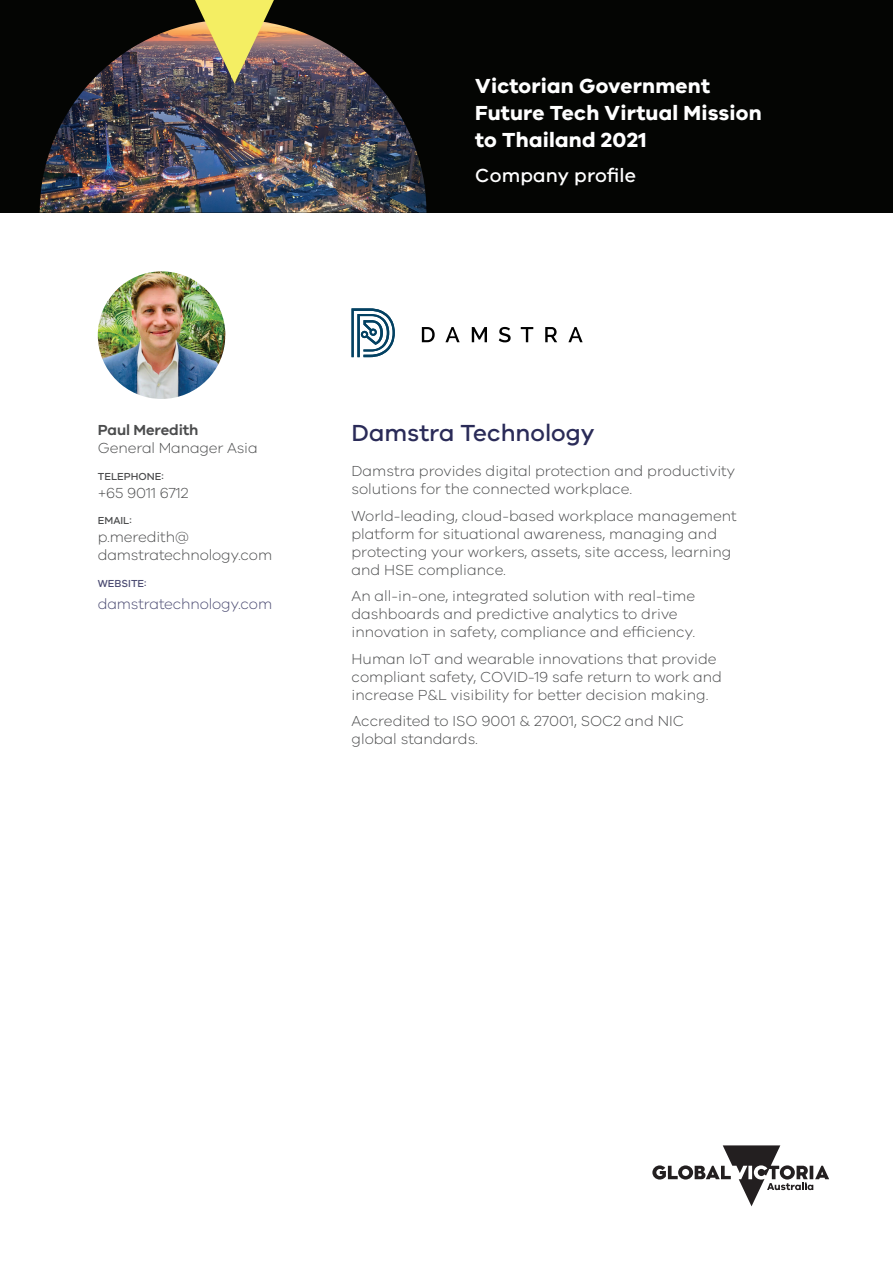
<style>
.page{position:relative;width:893px;height:1263px;background:#fff}
.page>*{position:absolute;margin:0;border:0;box-sizing:border-box;transform-origin:0 0}
.t1{font:500 24px "VIC";color:#2a2b58}
.t2{font:700 21px/27px "VIC";letter-spacing:.01em;color:#fff}
.t3{font:500 19.5px "VIC";letter-spacing:.01em;color:#fff}
.t4{font:300 15px/18px "VIC";color:#4b4c4d}
.t5{font:300 15px "VIC";letter-spacing:-.01em;color:#4b4b72}
.t6{font:600 15px "VIC";letter-spacing:-.01em;color:#4b4c4d}
.t7{font:500 10.5px "VIC";color:#4b4c4d}
.t8{font:500 10.5px "VIC";color:#4b4b72}
</style>
<div class="page">
<div style="left:0;top:0;width:893px;height:213px;background:#040503"></div>
<img style="left:40px;top:24px;width:386px;height:189px">
<img style="left:189px;top:0;width:91px;height:83px">
<svg style="left:652px;top:1145px;width:177px;height:61px"></svg>
<img style="left:98px;top:271px;width:127px;height:128px;border-radius:64px">
<svg style="left:351px;top:308px;width:44px;height:49px"></svg>
<svg style="left:422px;top:327px;width:161px;height:15px"></svg>
<h2 class="t2" style="left:475px;top:72px;width:288px">Victorian Government<br>Future Tech Virtual Mission to Thailand 2021</h2>
<h3 class="t3" style="left:475px;top:164px;width:162px">Company profile</h3>
<p class="t6" style="left:98px;top:421px;width:102px">Paul Meredith</p>
<p class="t4" style="left:98px;top:439px;width:161px">General Manager Asia</p>
<p class="t7" style="left:98px;top:470px;width:67px">TELEPHONE:</p>
<p class="t4" style="left:98px;top:483px;width:92px">+65 9011 6712</p>
<p class="t7" style="left:98px;top:514px;width:35px">EMAIL:</p>
<p class="t4" style="left:98px;top:528px;width:176px">p.meredith@ damstratechnology.com</p>
<p class="t8" style="left:98px;top:577px;width:50px">WEBSITE:</p>
<p class="t5" style="left:98px;top:595px;width:176px">damstratechnology.com</p>
<h1 class="t1" style="left:351px;top:419px;width:245px">Damstra Technology</h1>
<p class="t4" style="left:351px;top:462px;width:385px">Damstra provides digital protection and productivity solutions for the connected workplace.</p>
<p class="t4" style="left:351px;top:506px;width:387px">World-leading, cloud-based workplace management platform for situational awareness, managing and protecting your workers, assets, site access, learning and HSE compliance.</p>
<p class="t4" style="left:351px;top:587px;width:345px">An all-in-one, integrated solution with real-time dashboards and predictive analytics to drive innovation in safety, compliance and efficiency.</p>
<p class="t4" style="left:351px;top:649px;width:372px">Human IoT and wearable innovations that provide compliant safety, COVID-19 safe return to work and increase P&amp;L visibility for better decision making.</p>
<p class="t4" style="left:351px;top:712px;width:334px">Accredited to ISO 9001 &amp; 27001, SOC2 and NIC global standards.</p>
</div>
